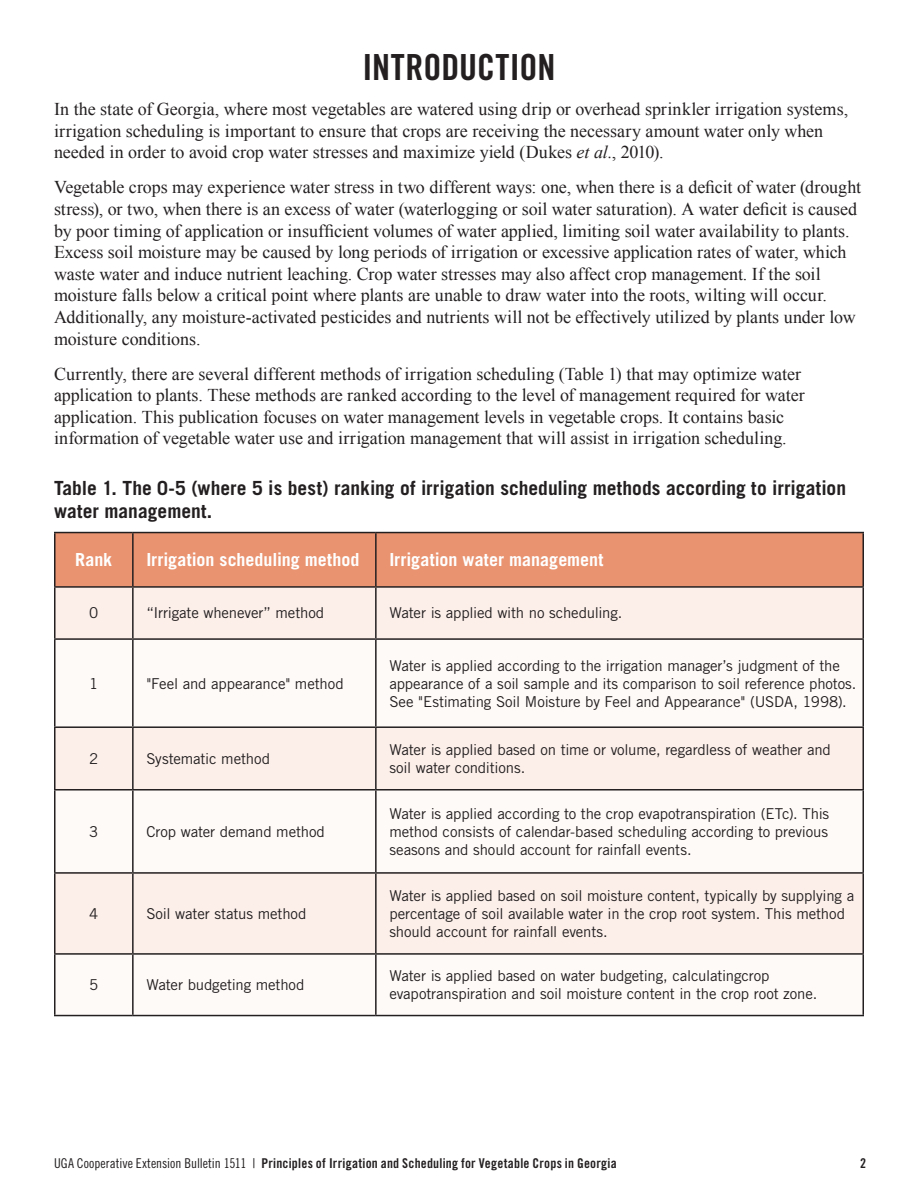
<style>
.page{position:relative;width:918px;height:1188px;background:#fff}
.page>*{position:absolute;margin:0;border:0;box-sizing:border-box;transform-origin:0 0}
.t1{font:36px "Trade Gothic LT Std Bd Cn 20";letter-spacing:-.005em;color:#231f20}
.t2{font:700 19.5px/23.4px "Trade Gothic LT Std";color:#231f20}
.t3{font:18px/21.6px "Times New Roman";color:#231f20}
.t4{font:700 18px "Trade Gothic LT Std";color:#fff}
.t5{font:15px/18px "Trade Gothic LT Std";letter-spacing:-.01em;color:#231f20}
.t6{font:13.5px "Trade Gothic LT Std Bd Cn 20";letter-spacing:.015em;color:#231f20}
.s1{font-style:italic}
.s2{font-family:"Trade Gothic LT Std Cn 18"}
</style>
<div class="page">
<div style="left:56px;top:533px;width:806px;height:53px;background:#e99370"></div>
<div style="left:56px;top:588px;width:806px;height:50px;background:#fcefea"></div>
<svg style="left:56px;top:728px;width:806px;height:287px;fill:#fcefea"></svg>
<hr style="left:54px;top:532px;width:79px;height:1px;background:#231f20">
<hr style="left:54px;top:533px;width:2px;height:53px;background:#231f20">
<hr style="left:133px;top:532px;width:243px;height:1px;background:#231f20">
<hr style="left:132px;top:533px;width:2px;height:53px;background:#231f20">
<hr style="left:376px;top:532px;width:488px;height:1px;background:#231f20">
<hr style="left:375px;top:533px;width:2px;height:53px;background:#231f20">
<hr style="left:862px;top:533px;width:2px;height:53px;background:#231f20">
<hr style="left:54px;top:586px;width:79px;height:2px;background:#231f20">
<hr style="left:54px;top:588px;width:2px;height:50px;background:#231f20">
<hr style="left:133px;top:586px;width:243px;height:2px;background:#231f20">
<hr style="left:132px;top:588px;width:2px;height:50px;background:#231f20">
<hr style="left:376px;top:586px;width:488px;height:2px;background:#231f20">
<hr style="left:375px;top:588px;width:2px;height:50px;background:#231f20">
<hr style="left:862px;top:588px;width:2px;height:50px;background:#231f20">
<hr style="left:54px;top:638px;width:79px;height:2px;background:#231f20">
<hr style="left:54px;top:640px;width:2px;height:86px;background:#231f20">
<hr style="left:133px;top:638px;width:243px;height:2px;background:#231f20">
<hr style="left:132px;top:640px;width:2px;height:86px;background:#231f20">
<hr style="left:376px;top:638px;width:488px;height:2px;background:#231f20">
<hr style="left:375px;top:640px;width:2px;height:86px;background:#231f20">
<hr style="left:862px;top:640px;width:2px;height:86px;background:#231f20">
<hr style="left:54px;top:726px;width:79px;height:2px;background:#231f20">
<hr style="left:54px;top:728px;width:2px;height:61px;background:#231f20">
<hr style="left:133px;top:726px;width:243px;height:2px;background:#231f20">
<hr style="left:132px;top:728px;width:2px;height:61px;background:#231f20">
<hr style="left:376px;top:726px;width:488px;height:2px;background:#231f20">
<hr style="left:375px;top:728px;width:2px;height:61px;background:#231f20">
<hr style="left:862px;top:728px;width:2px;height:61px;background:#231f20">
<hr style="left:54px;top:789px;width:79px;height:2px;background:#231f20">
<hr style="left:54px;top:791px;width:2px;height:81px;background:#231f20">
<hr style="left:133px;top:789px;width:243px;height:2px;background:#231f20">
<hr style="left:132px;top:791px;width:2px;height:81px;background:#231f20">
<hr style="left:376px;top:789px;width:488px;height:2px;background:#231f20">
<hr style="left:375px;top:791px;width:2px;height:81px;background:#231f20">
<hr style="left:862px;top:791px;width:2px;height:81px;background:#231f20">
<hr style="left:54px;top:872px;width:79px;height:2px;background:#231f20">
<hr style="left:54px;top:874px;width:2px;height:79px;background:#231f20">
<hr style="left:133px;top:872px;width:243px;height:2px;background:#231f20">
<hr style="left:132px;top:874px;width:2px;height:79px;background:#231f20">
<hr style="left:376px;top:872px;width:488px;height:2px;background:#231f20">
<hr style="left:375px;top:874px;width:2px;height:79px;background:#231f20">
<hr style="left:862px;top:874px;width:2px;height:79px;background:#231f20">
<hr style="left:54px;top:953px;width:79px;height:2px;background:#231f20">
<hr style="left:54px;top:955px;width:2px;height:60px;background:#231f20">
<hr style="left:133px;top:953px;width:243px;height:2px;background:#231f20">
<hr style="left:132px;top:955px;width:2px;height:60px;background:#231f20">
<hr style="left:376px;top:953px;width:488px;height:2px;background:#231f20">
<hr style="left:375px;top:955px;width:2px;height:60px;background:#231f20">
<hr style="left:862px;top:955px;width:2px;height:60px;background:#231f20">
<hr style="left:54px;top:1015px;width:79px;height:1px;background:#231f20">
<hr style="left:133px;top:1015px;width:243px;height:1px;background:#231f20">
<hr style="left:376px;top:1015px;width:488px;height:1px;background:#231f20">
<p class="t1" style="left:363px;top:45px;width:194px">INTRODUCTION</p>
<p class="t3" style="left:54px;top:98px;width:796px">In the state of Georgia, where most vegetables are watered using drip or overhead sprinkler irrigation systems, irrigation scheduling is important to ensure that crops are receiving the necessary amount water only when needed in order to avoid crop water stresses and maximize yield (Dukes <span class="s1">et al.</span>, 2010).</p>
<p class="t3" style="left:54px;top:176px;width:809px">Vegetable crops may experience water stress in two different ways: one, when there is a deficit of water (drought stress), or two, when there is an excess of water (waterlogging or soil water saturation). A water deficit is caused by poor timing of application or insufficient volumes of water applied, limiting soil water availability to plants.<br>Excess soil moisture may be caused by long periods of irrigation or excessive application rates of water, which waste water and induce nutrient leaching. Crop water stresses may also affect crop management. If the soil moisture falls below a critical point where plants are unable to draw water into the roots, wilting will occur.<br>Additionally, any moisture-activated pesticides and nutrients will not be effectively utilized by plants under low moisture conditions.</p>
<p class="t3" style="left:54px;top:363px;width:752px">Currently, there are several different methods of irrigation scheduling (Table 1) that may optimize water application to plants. These methods are ranked according to the level of management required for water application. This publication focuses on water management levels in vegetable crops. It contains basic information of vegetable water use and irrigation management that will assist in irrigation scheduling.</p>
<p class="t2" style="left:54px;top:476px;width:794px">Table 1. The 0-5 (where 5 is best) ranking of irrigation scheduling methods according to irrigation water management.</p>
<p class="t4" style="left:75px;top:549px;width:38px">Rank</p>
<p class="t4" style="left:146px;top:549px;width:215px">Irrigation scheduling method</p>
<p class="t4" style="left:389px;top:549px;width:216px">Irrigation water management</p>
<p class="t5" style="left:89px;top:604px;width:11px">0</p>
<p class="t5" style="left:146px;top:604px;width:179px">“Irrigate whenever” method</p>
<p class="t5" style="left:389px;top:604px;width:234px">Water is applied with no scheduling.</p>
<p class="t5" style="left:89px;top:674px;width:11px">1</p>
<p class="t5" style="left:146px;top:674px;width:199px">"Feel and appearance" method</p>
<p class="t5" style="left:389px;top:656px;width:469px">Water is applied according to the irrigation manager’s judgment of the appearance of a soil sample and its comparison to soil reference photos.<br>See "Estimating Soil Moisture by Feel and Appearance" (USDA, 1998).</p>
<p class="t5" style="left:89px;top:749px;width:11px">2</p>
<p class="t5" style="left:146px;top:749px;width:125px">Systematic method</p>
<p class="t5" style="left:389px;top:740px;width:443px">Water is applied based on time or volume, regardless of weather and soil water conditions.</p>
<p class="t5" style="left:89px;top:822px;width:11px">3</p>
<p class="t5" style="left:146px;top:822px;width:180px">Crop water demand method</p>
<p class="t5" style="left:89px;top:904px;width:11px">4</p>
<p class="t5" style="left:146px;top:904px;width:162px">Soil water status method</p>
<p class="t5" style="left:389px;top:804px;width:441px;text-align:justify">Water is applied according to the crop evapotranspiration (ETc). This method consists of calendar-based scheduling according to previous seasons and should account for rainfall events.</p>
<p class="t5" style="left:389px;top:886px;width:466px">Water is applied based on soil moisture content, typically by supplying a percentage of soil available water in the crop root system. This method should account for rainfall events.</p>
<p class="t5" style="left:89px;top:976px;width:11px">5</p>
<p class="t5" style="left:146px;top:976px;width:160px">Water budgeting method</p>
<p class="t5" style="left:389px;top:967px;width:430px">Water is applied based on water budgeting, calculatingcrop evapotranspiration and soil moisture content in the crop root zone.</p>
<p class="t6" style="left:54px;top:1155px;width:564px"><span class="s2">UGA Cooperative Extension Bulletin 1511 |</span> Principles of Irrigation and Scheduling for Vegetable Crops in Georgia</p>
<p class="t6" style="left:860px;top:1155px;width:7px">2</p>
</div>
